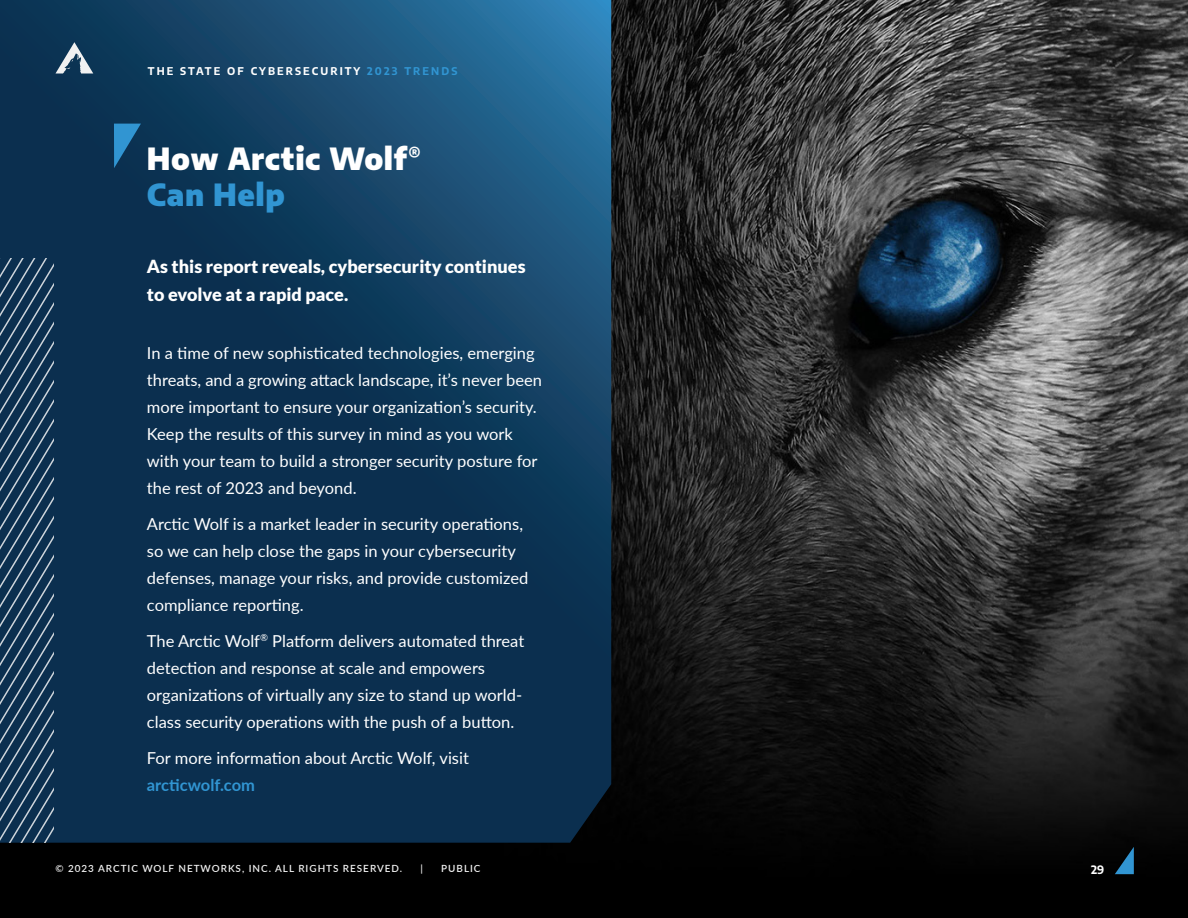
<style>
.page{position:relative;width:1188px;height:918px;background:#fff}
.page>*{position:absolute;margin:0;border:0;box-sizing:border-box;transform-origin:0 0}
.BodyCopy_10_13{font:900 30px/36px "Encode Sans";letter-spacing:.02em;color:#fff}
.Intro_Copy{font:900 18px/28.5px "Lato";color:#fff}
.Intro_Copy-2{font:16.5px/27px "Lato";color:#fff}
.t1{font:700 11.4px "Encode Sans";color:#fff}
.t2{font:700 10.5px "Encode Sans";letter-spacing:.2em;color:#fff}
.Body_Text_Left{font:600 9.9px "Lato";letter-spacing:.1em;color:#f1f1f1}
.s1{color:#3195d2}
.s2{font-weight:700;color:#3195d2}
</style>
<div class="page">
<img style="left:0;top:0;width:1188px;height:918px">
<svg style="left:0;top:0;width:611px;height:843px;background:#0f395b"></svg>
<svg style="left:114px;top:124px;width:27px;height:44px"></svg>
<svg style="left:56px;top:42px;width:37px;height:32px"></svg>
<svg style="left:1115px;top:847px;width:19px;height:27px"></svg>
<svg style="left:0;top:258px;width:54px;height:585px;background:#274763"></svg>
<p class="t2" style="left:148px;top:63px;width:311px">THE STATE OF CYBERSECURITY <span class="s1">2023 TRENDS</span></p>
<p class="BodyCopy_10_13" style="left:147px;top:139px;width:275px">How Arctic Wolf<sup>®<br></sup><span class="s1">Can Help</span></p>
<p class="Intro_Copy" style="left:147px;top:252px;width:380px">As this report reveals, cybersecurity continues to evolve at a rapid pace.</p>
<p class="Intro_Copy-2" style="left:147px;top:339px;width:397px">In a time of new sophisticated technologies, emerging threats, and a growing attack landscape, it’s never been more important to ensure your organization’s security.<br>Keep the results of this survey in mind as you work with your team to build a stronger security posture for the rest of 2023 and beyond.</p>
<p class="Intro_Copy-2" style="left:147px;top:510px;width:383px">Arctic Wolf is a market leader in security operations, so we can help close the gaps in your cybersecurity defenses, manage your risks, and provide customized compliance reporting.</p>
<p class="Intro_Copy-2" style="left:147px;top:627px;width:379px">The Arctic Wolf<sup>®</sup> Platform delivers automated threat detection and response at scale and empowers organizations of virtually any size to stand up world&shy;class security operations with the push of a button.</p>
<p class="Intro_Copy-2" style="left:147px;top:744px;width:324px">For more information about Arctic Wolf, visit <span class="s2">arcticwolf.com</span></p>
<p class="Body_Text_Left" style="left:56px;top:861px;width:348px">© 2023 ARCTIC WOLF NETWORKS, INC. ALL RIGHTS RESERVED.</p>
<p class="Body_Text_Left" style="left:420px;top:861px;width:4px">|</p>
<p class="Body_Text_Left" style="left:441px;top:861px;width:41px">PUBLIC</p>
<p class="t1" style="left:1091px;top:861px;width:15px">29</p>
</div>
